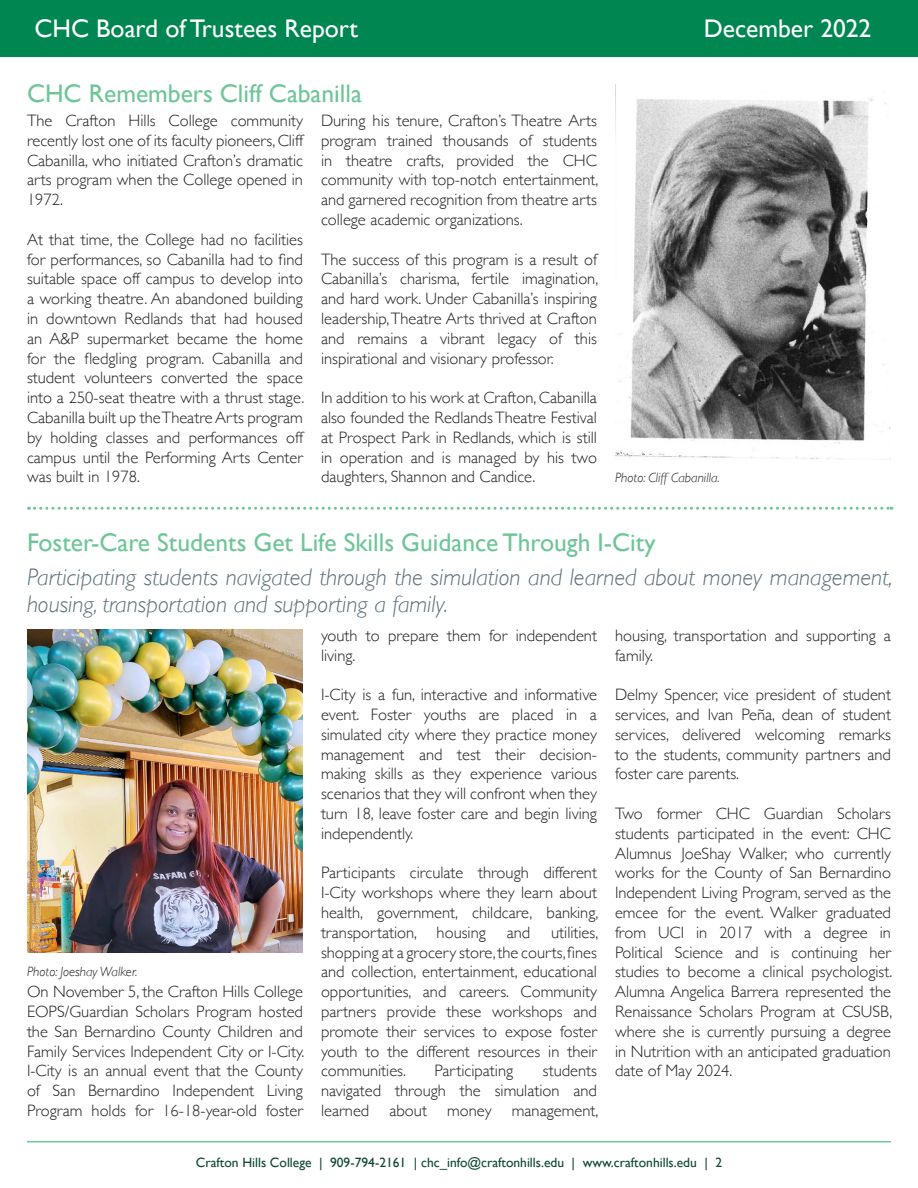
<style>
.page{position:relative;width:918px;height:1188px;background:#fff}
.page>*{position:absolute;margin:0;border:0;box-sizing:border-box;transform-origin:0 0}
.t1{font:25.5px "Gill Sans";color:#6ec597}
.t2{font:25.5px "Gill Sans";color:#fff}
.t3{font:italic 300 24px/27px "Gill Sans";color:#5b6f7b}
.t4{font:300 16.5px/19.8px "Gill Sans";color:#231f20;text-align:justify}
.t5{font:13.5px "Gill Sans";color:#0c4634}
.t6{font:italic 300 13.5px "Gill Sans";color:#231f20}
</style>
<div class="page">
<img style="left:27px;top:629px;width:276px;height:324px">
<img style="left:615px;top:84px;width:276px;height:376px">
<hr style="left:27px;top:1141px;width:864px;height:1px;background:#6ec597">
<div style="left:0;top:0;width:918px;height:57px;background:#008751"></div>
<svg style="left:28px;top:507px;width:864px;height:3px"></svg>
<h1 class="t2" style="left:34px;top:14px;width:325px">CHC Board of Trustees Report</h1>
<h1 class="t2" style="left:704px;top:14px;width:169px">December 2022</h1>
<p class="t1" style="left:27px;top:78px;width:336px">CHC Remembers Cliff Cabanilla</p>
<p class="t4" style="left:27px;top:110px;width:278px">The Crafton Hills College community recently lost one of its faculty pioneers, Cliff Cabanilla, who initiated Crafton’s dramatic arts program when the College opened in 1972.</p>
<p class="t4" style="left:27px;top:229px;width:279px">At that time, the College had no facilities for performances, so Cabanilla had to find suitable space off campus to develop into a working theatre. An abandoned building in downtown Redlands that had housed an A&amp;P supermarket became the home for the fledgling program. Cabanilla and student volunteers converted the space into a 250-seat theatre with a thrust stage.<br>Cabanilla built up the Theatre Arts program by holding classes and performances off campus until the Performing Arts Center was built in 1978.</p>
<p class="t4" style="left:321px;top:110px;width:279px">During his tenure, Crafton’s Theatre Arts program trained thousands of students in theatre crafts, provided the CHC community with top-notch entertainment, and garnered recognition from theatre arts college academic organizations.</p>
<p class="t4" style="left:321px;top:249px;width:279px">The success of this program is a result of Cabanilla’s charisma, fertile imagination, and hard work. Under Cabanilla’s inspiring leadership, Theatre Arts thrived at Crafton and remains a vibrant legacy of this inspirational and visionary professor.</p>
<p class="t4" style="left:321px;top:387px;width:278px">In addition to his work at Crafton, Cabanilla also founded the Redlands Theatre Festival at Prospect Park in Redlands, which is still in operation and is managed by his two daughters, Shannon and Candice.</p>
<p class="t6" style="left:615px;top:470px;width:106px">Photo: Cliff Cabanilla.</p>
<p class="t1" style="left:27px;top:528px;width:630px">Foster-Care Students Get Life Skills Guidance Through I-City</p>
<p class="t3" style="left:27px;top:564px;width:867px">Participating students navigated through the simulation and learned about money management, housing, transportation and supporting a family.</p>
<p class="t6" style="left:27px;top:963px;width:112px">Photo: Joeshay Walker.</p>
<p class="t4" style="left:27px;top:981px;width:279px">On November 5, the Crafton Hills College EOPS/Guardian Scholars Program hosted the San Bernardino County Children and Family Services Independent City or I-City.<br>I-City is an annual event that the County of San Bernardino Independent Living Program holds for 16-18-year-old foster</p>
<p class="t4" style="left:321px;top:625px;width:278px">youth to prepare them for independent living.</p>
<p class="t4" style="left:321px;top:684px;width:278px">I-City is a fun, interactive and informative event. Foster youths are placed in a simulated city where they practice money management and test their decision&shy;making skills as they experience various scenarios that they will confront when they turn 18, leave foster care and begin living independently.</p>
<p class="t4" style="left:321px;top:862px;width:279px">Participants circulate through different I-City workshops where they learn about health, government, childcare, banking, transportation, housing</p>
<p class="t4" style="left:321px;top:922px;width:279px;text-indent:230px">utilities, shopping at a grocery store, the courts, fines and collection, entertainment, educational opportunities, and careers. Community partners provide these workshops and promote their services to expose foster youth to the different resources in their communities.</p>
<p class="t4" style="left:507px;top:922px;width:25px">and</p>
<p class="t4" style="left:321px;top:1060px;width:279px;text-indent:222px">students navigated through the simulation and learned about money management,</p>
<p class="t4" style="left:434px;top:1060px;width:80px">Participating</p>
<p class="t4" style="left:615px;top:625px;width:278px">housing, transportation and supporting a family.</p>
<p class="t4" style="left:615px;top:684px;width:278px">Delmy Spencer, vice president of student services, and Ivan Peña, dean of student services, delivered welcoming remarks to the students, community partners and foster care parents.</p>
<p class="t4" style="left:615px;top:803px;width:279px">Two former CHC Guardian Scholars students participated in the event: CHC Alumnus JoeShay Walker, who currently works for the County of San Bernardino Independent Living Program, served as the emcee for the event. Walker graduated from UCI in 2017 with a degree in Political Science and is continuing her studies to become a clinical psychologist.<br>Alumna Angelica Barrera represented the Renaissance Scholars Program at CSUSB, where she is currently pursuing a degree in Nutrition with an anticipated graduation date of May 2024.</p>
<p class="t5" style="left:196px;top:1155px;width:528px">Crafton Hills College | 909-794-2161 | chc_info@craftonhills.edu | www.craftonhills.edu | 2</p>
</div>
